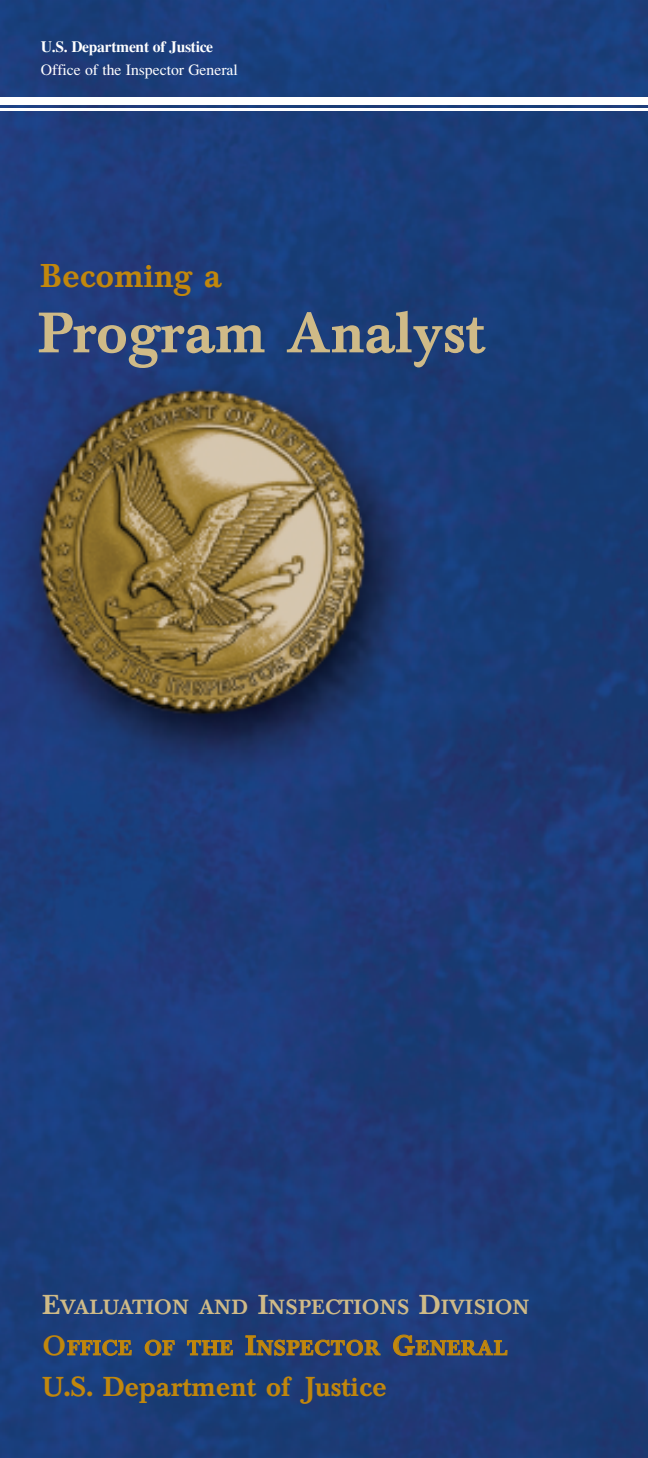
<style>
.page{position:relative;width:648px;height:1458px;background:#fff}
.page>*{position:absolute;margin:0;border:0;box-sizing:border-box;transform-origin:0 0}
.t1{font:500 56.25px "Baskerville BE";color:#cfba87}
.t2{font:500 32.62px "Baskerville BE";color:#c1870c}
.t3{font:500 27px "Baskerville BE";color:#c1870c}
.t4{font:500 20.25px/40.9px "Baskerville BE";letter-spacing:.04em;color:#cfba87}
.t5{font:15.75px "Times";color:#fff}
.t6{font:700 15.75px "Times";letter-spacing:-.025em;color:#fff}
.s1{font-size:27px}
.s2{font-size:27px;color:#c1870c}
.s3{color:#c1870c}
</style>
<div class="page">
<img style="left:0;top:0;width:648px;height:1458px">
<div style="left:0;top:97px;width:648px;height:8px;background:#fff"></div>
<hr style="left:0;top:108px;width:648px;height:3px;background:#fff">
<p class="t6" style="left:41px;top:37px;width:174px">U.S. Department of Justice</p>
<p class="t5" style="left:41px;top:61px;width:199px">Office of the Inspector General</p>
<h2 class="t2" style="left:41px;top:264px;width:183px">Becoming a</h2>
<h1 class="t1" style="left:38px;top:313px;width:448px">Program Analyst</h1>
<p class="t4" style="left:42px;top:1289px;width:488px"><span class="s1">E</span>VALUATION AND <span class="s1">I</span>NSPECTIONS <span class="s1">D</span>IVISION<br><span class="s2">O</span><span class="s3">FFICE OF THE</span> <span class="s2">I</span><span class="s3">NSPECTOR</span> <span class="s2">G</span><span class="s3">ENERAL</span></p>
<h3 class="t3" style="left:42px;top:1377px;width:346px">U.S. Department of Justice</h3>
</div>
